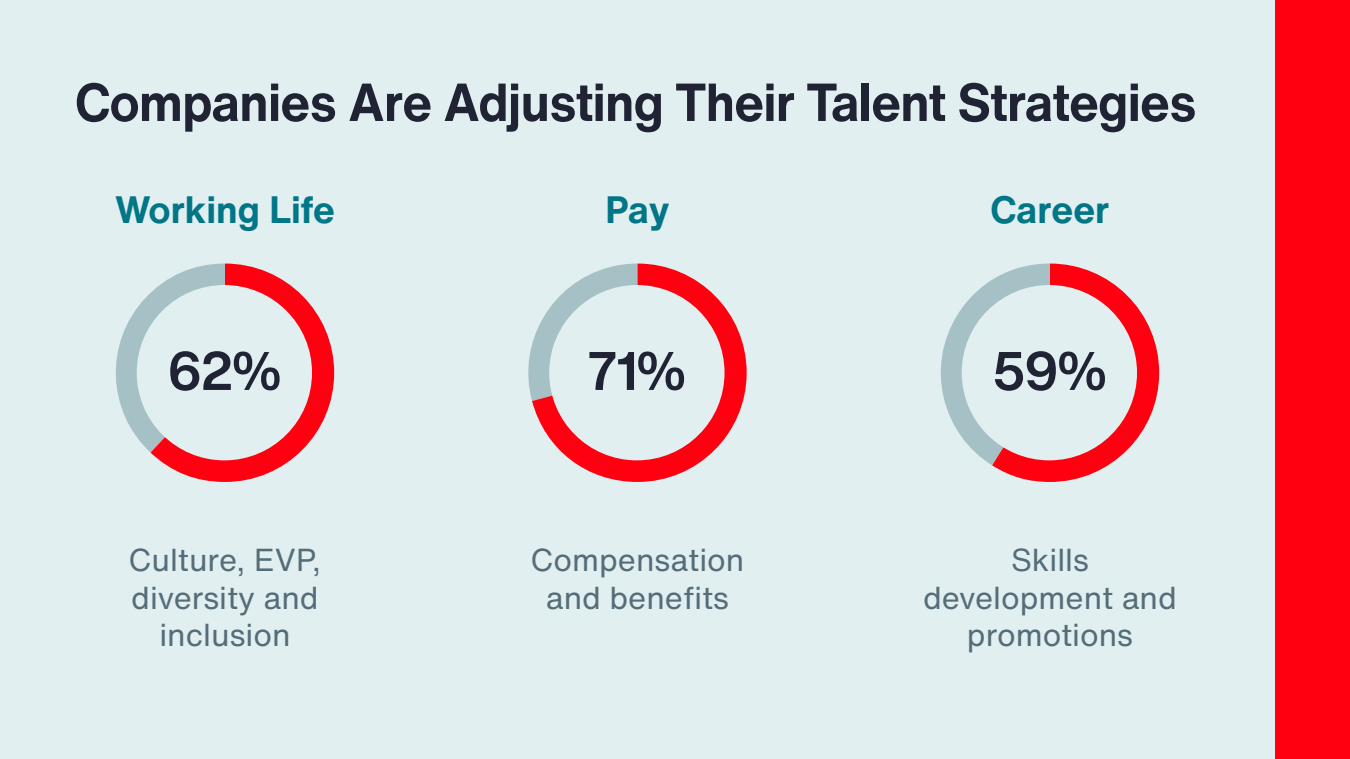
<style>
.page{position:relative;width:1350px;height:759px;background:#fff}
.page>*{position:absolute;margin:0;border:0;box-sizing:border-box;transform-origin:0 0}
.t1{font:700 53.25px "Helvetica Now Display";color:#202334}
.Headline_42pt{font:700 52.5px "Helvetica Now Text";letter-spacing:-.015em;color:#202334}
.Headline_36pt{font:700 37.5px "Helvetica Now Text";color:#007687}
.Body_Copy_25pt{font:31.25px/37.5px "Helvetica Now Text";color:#556d79;text-align:center}
</style>
<div class="page">
<div style="left:1275px;top:0;width:75px;height:759px;background:#ff0010"></div>
<div style="left:0;top:0;width:1275px;height:759px;background:#e2eff0"></div>
<svg style="left:115px;top:263px;width:219px;height:219px"></svg>
<div style="left:137px;top:285px;width:175px;height:175px;background:#e2eff0;border-radius:50%"></div>
<svg style="left:528px;top:345px;width:4px;height:55px"></svg>
<svg style="left:532px;top:263px;width:215px;height:219px"></svg>
<div style="left:549px;top:285px;width:176px;height:175px;background:#e2eff0;border-radius:50%"></div>
<svg style="left:940px;top:263px;width:219px;height:219px"></svg>
<div style="left:962px;top:285px;width:175px;height:175px;background:#e2eff0;border-radius:50%"></div>
<p class="Headline_42pt" style="left:75px;top:67px;width:1123px">Companies Are Adjusting Their Talent Strategies</p>
<p class="Headline_36pt" style="left:115px;top:184px;width:222px">Working Life</p>
<p class="Headline_36pt" style="left:605px;top:184px;width:66px">Pay</p>
<p class="Headline_36pt" style="left:991px;top:184px;width:120px">Career</p>
<p class="t1" style="left:168px;top:335px;width:114px">62%</p>
<p class="t1" style="left:589px;top:335px;width:98px">71%</p>
<p class="t1" style="left:993px;top:335px;width:115px">59%</p>
<p class="Body_Copy_25pt" style="left:129px;top:542px;width:194px">Culture, EVP, diversity and inclusion</p>
<p class="Body_Copy_25pt" style="left:531px;top:542px;width:215px">Compensation and benefits</p>
<p class="Body_Copy_25pt" style="left:923px;top:542px;width:255px">Skills development and promotions</p>
</div>
